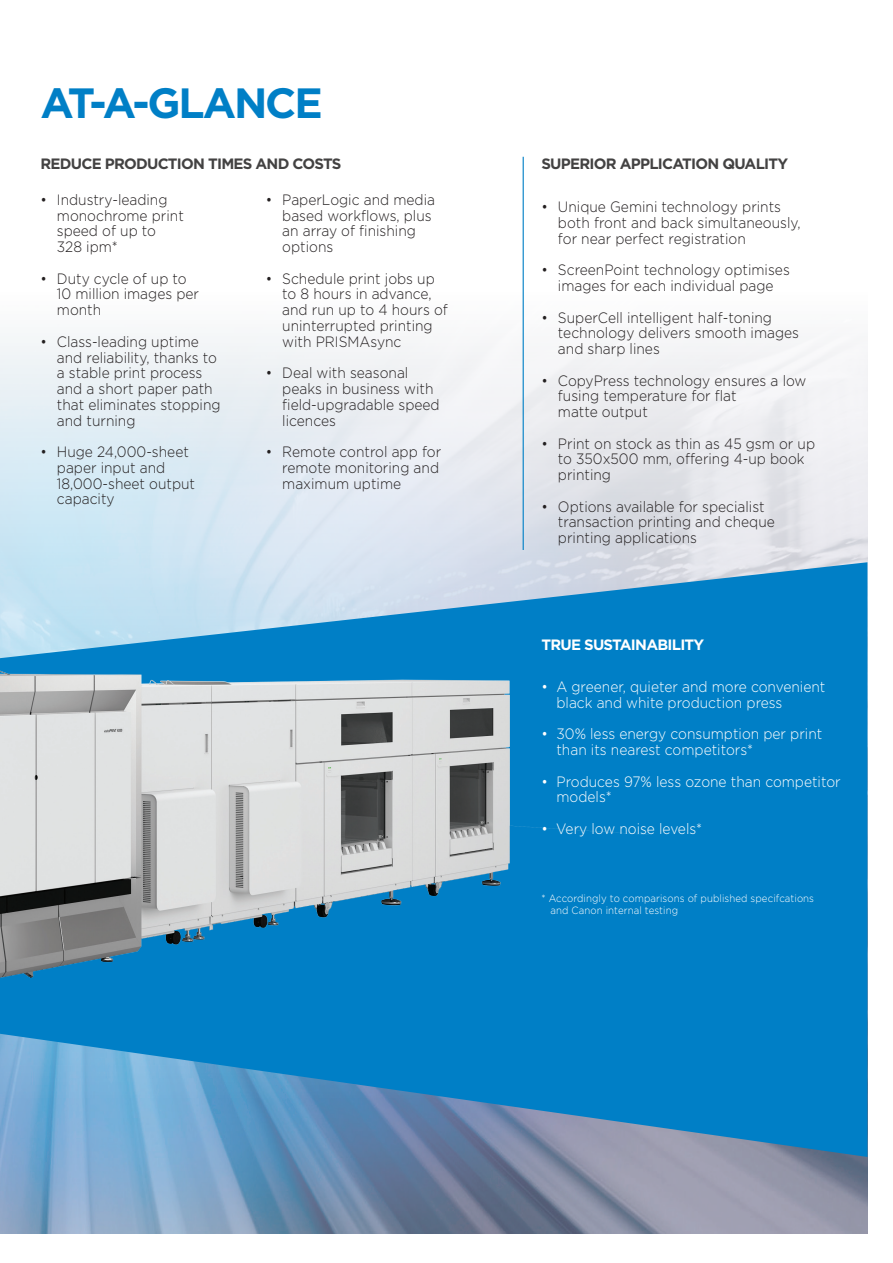
<style>
.page{position:relative;width:893px;height:1263px;background:#fff}
.page>*{position:absolute;margin:0;border:0;box-sizing:border-box;transform-origin:0 0}
.t1{font:700 42.3px "Gotham";letter-spacing:-.05em;color:#007fc6}
.t2{font:300 15px/15.8px "Gotham";color:#231f20;scale:.92 1}
.t3{font:300 15px/15.8px "Gotham";color:#fff;scale:.92 1}
.t4{font:700 15px "Gotham";letter-spacing:-.05em;color:#434242}
.t5{font:700 15px "Gotham";letter-spacing:-.05em;color:#fff}
.t6{font:300 10.5px/12px "Gotham";letter-spacing:.01em;color:#fff;scale:.92 1}
</style>
<div class="page">
<img style="left:0;top:275px;width:867px;height:958px">
<div style="left:649px;top:562px;width:218px;height:595px;background:#007fc6"></div>
<hr style="left:523px;top:157px;width:1px;height:393px;background:#007fc6">
<img style="left:0;top:342px;width:649px;height:892px">
<h1 class="t1" style="left:40px;top:74px;width:284px">AT-A-GLANCE</h1>
<p class="t4" style="left:40px;top:153px;width:302px">REDUCE PRODUCTION TIMES AND COSTS</p>
<p class="t2" style="left:57px;top:191px;width:139px;text-indent:-17px">• Industry-leading monochrome print speed of up to<br>328 ipm*</p>
<p class="t2" style="left:57px;top:270px;width:156px;text-indent:-17px">• Duty cycle of up to<br>10 million images per month</p>
<p class="t2" style="left:57px;top:333px;width:179px;text-indent:-17px">• Class-leading uptime and reliability, thanks to a stable print process and a short paper path that eliminates stopping and turning</p>
<p class="t2" style="left:57px;top:443px;width:152px;text-indent:-17px">• Huge 24,000-sheet paper input and<br>18,000-sheet output capacity</p>
<p class="t2" style="left:282px;top:191px;width:168px;text-indent:-17px">• PaperLogic and media based workflows, plus an array of finishing options</p>
<p class="t2" style="left:282px;top:270px;width:182px;text-indent:-17px">• Schedule print jobs up to 8 hours in advance, and run up to 4 hours of uninterrupted printing with PRISMAsync</p>
<p class="t2" style="left:282px;top:365px;width:173px;text-indent:-17px">• Deal with seasonal peaks in business with field-upgradable speed licences</p>
<p class="t2" style="left:282px;top:443px;width:174px;text-indent:-17px">• Remote control app for remote monitoring and maximum uptime</p>
<p class="t4" style="left:541px;top:153px;width:248px">SUPERIOR APPLICATION QUALITY</p>
<p class="t2" style="left:558px;top:199px;width:265px;text-indent:-17px">• Unique Gemini technology prints both front and back simultaneously, for near perfect registration</p>
<p class="t2" style="left:541px;top:262px;width:271px;text-align:center">• ScreenPoint technology optimises images for each individual page</p>
<p class="t2" style="left:558px;top:309px;width:264px;text-indent:-17px">• SuperCell intelligent half-toning technology delivers smooth images and sharp lines</p>
<p class="t2" style="left:558px;top:372px;width:272px;text-indent:-17px">• CopyPress technology ensures a low fusing temperature for flat<br>matte output</p>
<p class="t2" style="left:558px;top:435px;width:281px;text-indent:-17px">• Print on stock as thin as 45 gsm or up to 350x500 mm, offering 4-up book printing</p>
<p class="t2" style="left:558px;top:498px;width:237px;text-indent:-17px">• Options available for specialist transaction printing and cheque printing applications</p>
<p class="t5" style="left:541px;top:635px;width:164px">TRUE SUSTAINABILITY</p>
<p class="t3" style="left:556px;top:679px;width:294px;text-indent:-15px">• A greener, quieter and more convenient black and white production press</p>
<p class="t3" style="left:556px;top:726px;width:290px;text-indent:-15px">• 30% less energy consumption per print than its nearest competitors*</p>
<p class="t3" style="left:556px;top:773px;width:310px;text-indent:-15px">• Produces 97% less ozone than competitor models*</p>
<p class="t3" style="left:541px;top:820px;width:176px">• Very low noise levels*</p>
<p class="t6" style="left:550px;top:892px;width:288px;text-indent:-9px">* Accordingly to comparisons of published specifcations and Canon internal testing</p>
</div>
